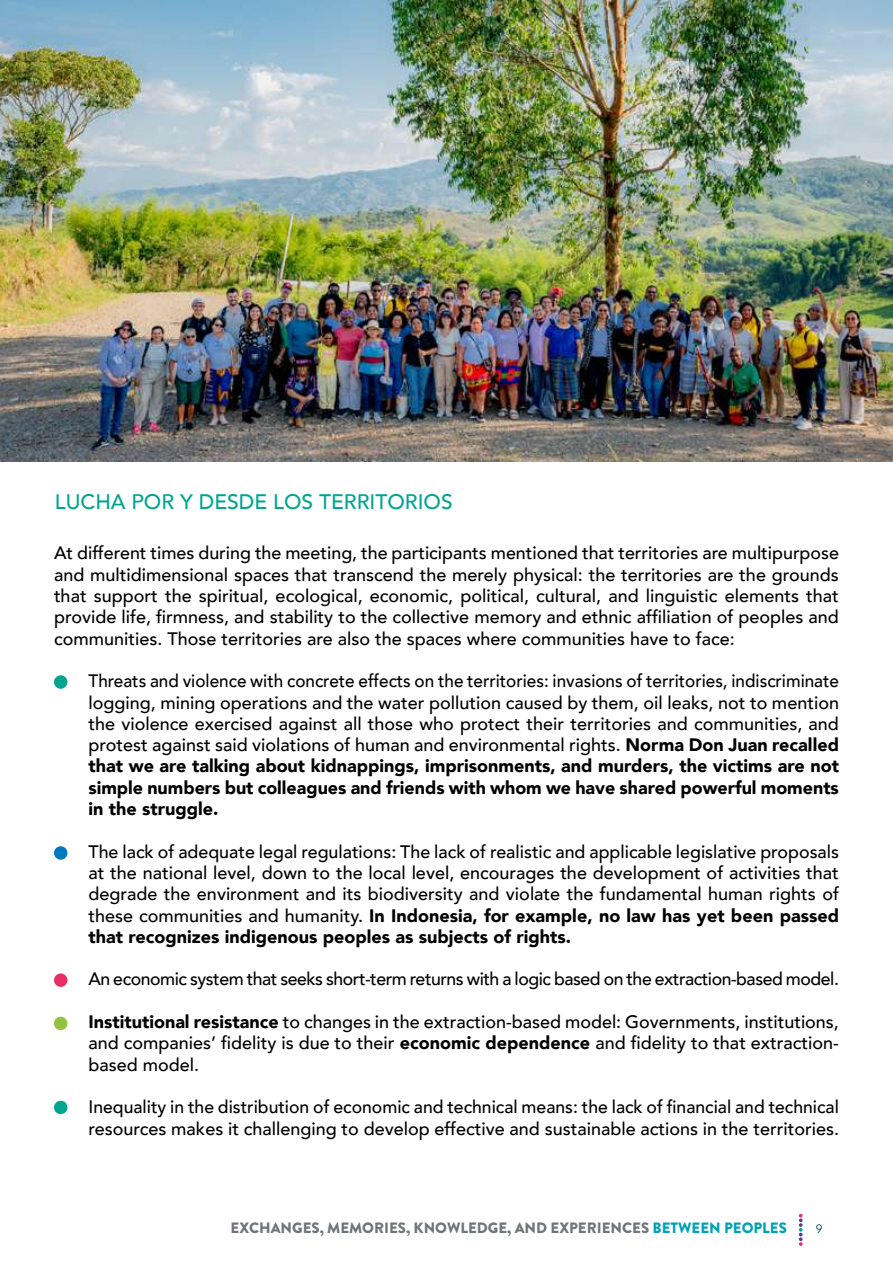
<style>
.page{position:relative;width:893px;height:1263px;background:#fff}
.page>*{position:absolute;margin:0;border:0;box-sizing:border-box;transform-origin:0 0}
.t1{font:500 21px "Avenir";color:#00a590}
.t2{font:500 18px/21.3px "Avenir";color:#000;text-align:justify}
.t3{font:500 18px/21.3px "Avenir";color:#000;text-align:justify;scale:.95 1}
.t4{font:500 18px "Avenir";letter-spacing:-.025em;color:#000}
.t5{font:900 15px "Brandon Grotesque";color:#70757a}
.t6{font:12px "Avenir";color:#00415c}
.s1{font-weight:900}
.s2{color:#00a2b4}
</style>
<div class="page">
<svg style="left:799px;top:1214px;width:4px;height:32px"></svg>
<img style="left:0;top:0;width:893px;height:461px">
<div style="left:54px;top:675px;width:13px;height:14px;background:#00a590;border-radius:50%"></div>
<div style="left:54px;top:1101px;width:13px;height:13px;background:#00a590;border-radius:50%"></div>
<div style="left:54px;top:846px;width:13px;height:14px;background:#0077be;border-radius:50%"></div>
<div style="left:54px;top:973px;width:13px;height:14px;background:#e83064;border-radius:50%"></div>
<div style="left:54px;top:1017px;width:13px;height:13px;background:#94c240;border-radius:50%"></div>
<p class="t1" style="left:55px;top:483px;width:399px">LUCHA POR Y DESDE LOS TERRITORIOS</p>
<p class="t2" style="left:54px;top:541px;width:786px">At different times during the meeting, the participants mentioned that territories are multipurpose and multidimensional spaces that transcend the merely physical: the territories are the grounds that support the spiritual, ecological, economic, political, cultural, and linguistic elements that provide life, firmness, and stability to the collective memory and ethnic affiliation of peoples and communities. Those territories are also the spaces where communities have to face:</p>
<p class="t3" style="left:88px;top:669px;width:792px">Threats and violence with concrete effects on the territories: invasions of territories, indiscriminate logging, mining operations and the water pollution caused by them, oil leaks, not to mention the violence exercised against all those who protect their territories and communities, and protest against said violations of human and environmental rights. <span class="s1">Norma Don Juan recalled that we are talking about kidnappings, imprisonments, and murders, the victims are not simple numbers but colleagues and friends with whom we have shared powerful moments in the struggle.</span></p>
<p class="t2" style="left:88px;top:840px;width:752px">The lack of adequate legal regulations: The lack of realistic and applicable legislative proposals at the national level, down to the local level, encourages the development of activities that degrade the environment and its biodiversity and violate the fundamental human rights of these communities and humanity. <span class="s1">In Indonesia, for example, no law has yet been passed that recognizes indigenous peoples as subjects of rights.</span></p>
<p class="t4" style="left:88px;top:963px;width:752px">An economic system that seeks short-term returns with a logic based on the extraction-based model.</p>
<p class="t2" style="left:88px;top:1010px;width:752px"><span class="s1">Institutional resistance</span> to changes in the extraction-based model: Governments, institutions, and companies’ fidelity is due to their <span class="s1">economic dependence</span> and fidelity to that extraction&shy;based model.</p>
<p class="t2" style="left:88px;top:1095px;width:752px">Inequality in the distribution of economic and technical means: the lack of financial and technical resources makes it challenging to develop effective and sustainable actions in the territories.</p>
<p class="t5" style="left:231px;top:1217px;width:558px">EXCHANGES, MEMORIES, KNOWLEDGE, AND EXPERIENCES <span class="s2">BETWEEN PEOPLES</span></p>
<p class="t6" style="left:816px;top:1221px;width:8px">9</p>
</div>
